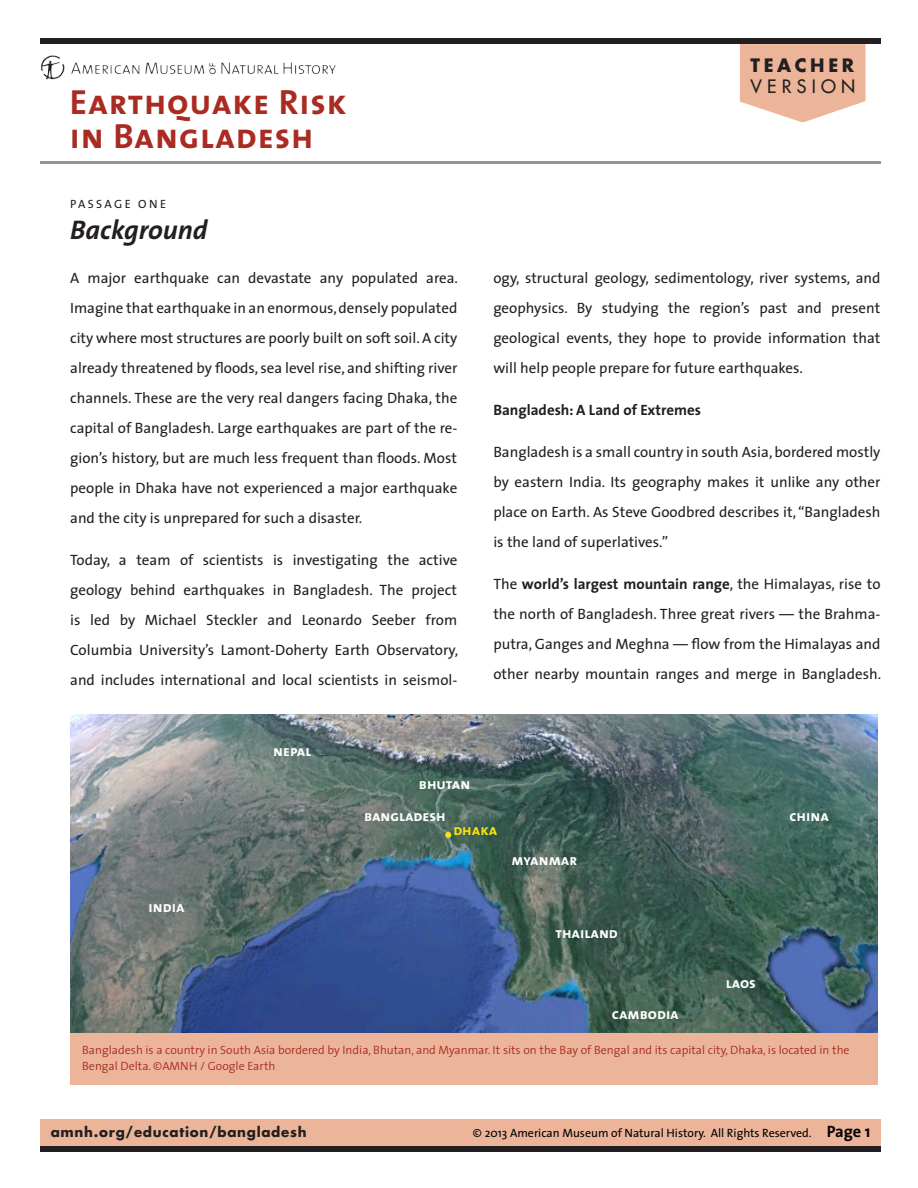
<style>
.page{position:relative;width:918px;height:1188px;background:#fff}
.page>*{position:absolute;margin:0;border:0;box-sizing:border-box;transform-origin:0 0}
.t1{font:35.1px/33.8px "The Sans Bold Caps";letter-spacing:.025em;color:#aa2b22}
.t2{font:italic 700 27px "The Sans";color:#231f20}
.t3{font:700 18px "Futura";letter-spacing:.2em;color:#231f20}
.t4{font:18px "Futura";letter-spacing:.29em;color:#231f20}
.t5{font:15px/30px "The Sans";color:#231f20;text-align:justify}
.t6{font:15px "The Sans Bold Caps";color:#fff}
.t7{font:700 15px "The Sans";color:#231f20}
.t8{font:15px "The Sans Bold Caps";color:#fae10e}
.t9{font:700 13.5px "Futura";letter-spacing:.05em;color:#231f20}
.t10{font:300 12px/16.5px "The Sans";color:#aa2b22}
.t11{font:12px "The Sans";color:#000}
.t12{font:12px "The Sans Caps";letter-spacing:.195em;color:#231f20}
.s1{font-weight:700}
.s2{font-weight:700;font-size:16.5px}
</style>
<div class="page">
<svg style="left:740px;top:44px;width:126px;height:78px;background:#eebea7"></svg>
<div style="left:40px;top:1119px;width:840px;height:27px;background:#ecb59a"></div>
<div style="left:40px;top:38px;width:840px;height:6px;background:#231f20"></div>
<div style="left:40px;top:1146px;width:840px;height:6px;background:#231f20"></div>
<hr style="left:40px;top:161px;width:840px;height:3px;background:#939598">
<img style="left:70px;top:714px;width:807px;height:320px">
<div style="left:70px;top:1034px;width:807px;height:51px;background:#ecb59a"></div>
<img style="left:41px;top:55px;width:295px;height:25px">
<svg style="left:445px;top:832px;width:6px;height:6px"></svg>
<h1 class="t1" style="left:70px;top:84px;width:278px">Earthquake Risk in Bangladesh</h1>
<p class="t12" style="left:70px;top:194px;width:97px">PASSAGE ONE</p>
<h2 class="t2" style="left:70px;top:208px;width:139px">Background</h2>
<p class="t5" style="left:70px;top:263px;width:389px">A major earthquake can devastate any populated area.<br>Imagine that earthquake in an enormous, densely populated city where most structures are poorly built on soft soil. A city already threatened by floods, sea level rise, and shifting river channels. These are the very real dangers facing Dhaka, the capital of Bangladesh. Large earthquakes are part of the re&shy;gion’s history, but are much less frequent than floods. Most people in Dhaka have not experienced a major earthquake and the city is unprepared for such a disaster.</p>
<p class="t5" style="left:70px;top:545px;width:389px">Today, a team of scientists is investigating the active geology behind earthquakes in Bangladesh. The project is led by Michael Steckler and Leonardo Seeber from Columbia University’s Lamont-Doherty Earth Observatory, and includes international and local scientists in seismol-</p>
<p class="t3" style="left:750px;top:52px;width:105px">TEACHER</p>
<p class="t4" style="left:750px;top:75px;width:106px">VERSION</p>
<p class="t5" style="left:493px;top:263px;width:389px">ogy, structural geology, sedimentology, river systems, and geophysics. By studying the region’s past and present geological events, they hope to provide information that will help people prepare for future earthquakes.</p>
<p class="t7" style="left:493px;top:398px;width:209px">Bangladesh: A Land of Extremes</p>
<p class="t5" style="left:493px;top:437px;width:389px">Bangladesh is a small country in south Asia, bordered mostly by eastern India. Its geography makes it unlike any other place on Earth. As Steve Goodbred describes it, “Bangladesh is the land of superlatives.”</p>
<p class="t5" style="left:493px;top:569px;width:389px">The <span class="s1">world’s largest mountain range</span>, the Himalayas, rise to the north of Bangladesh. Three great rivers — the Brahma&shy;putra, Ganges and Meghna — flow from the Himalayas and other nearby mountain ranges and merge in Bangladesh.</p>
<p class="t6" style="left:273px;top:739px;width:40px">nepal</p>
<p class="t6" style="left:419px;top:772px;width:53px">bhutan</p>
<p class="t6" style="left:364px;top:803px;width:83px">bangladesh</p>
<p class="t6" style="left:789px;top:803px;width:41px">china</p>
<p class="t6" style="left:149px;top:894px;width:38px">india</p>
<p class="t8" style="left:453px;top:817px;width:45px">dhaka</p>
<p class="t6" style="left:511px;top:847px;width:67px">myanmar</p>
<p class="t6" style="left:556px;top:920px;width:64px">thailand</p>
<p class="t6" style="left:612px;top:1001px;width:68px">cambodia</p>
<p class="t6" style="left:726px;top:970px;width:32px">laos</p>
<p class="t10" style="left:82px;top:1041px;width:769px">Bangladesh is a country in South Asia bordered by India, Bhutan, and Myanmar. It sits on the Bay of Bengal and its capital city, Dhaka, is located in the<br>Bengal Delta. ©AMNH / Google Earth</p>
<p class="t9" style="left:51px;top:1123px;width:257px">amnh.org/education/bangladesh</p>
<p class="t11" style="left:473px;top:1123px;width:399px">© 2013 American Museum of Natural History. All Rights Reserved. <span class="s2">Page 1</span></p>
</div>
